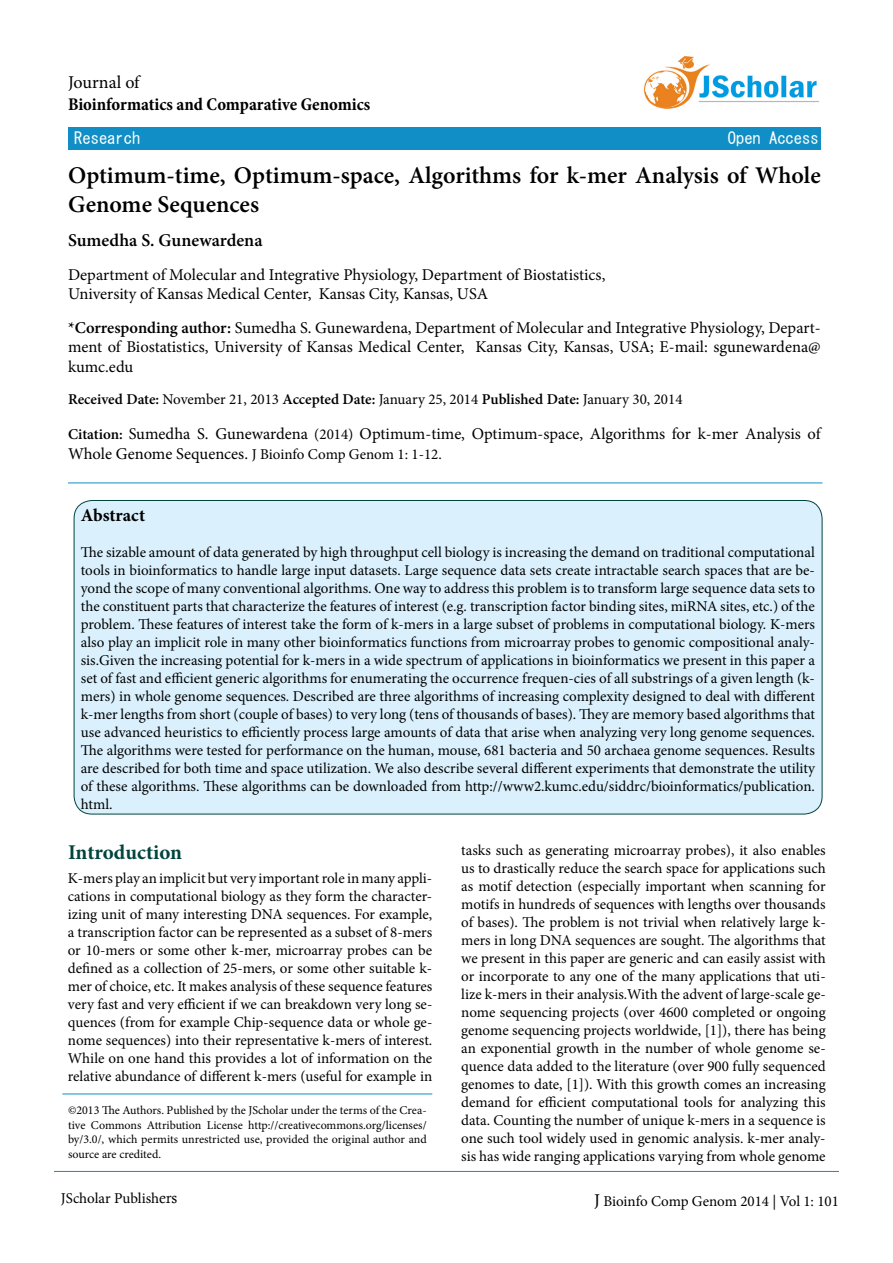
<style>
.page{position:relative;width:893px;height:1263px;background:#fff}
.page>*{position:absolute;margin:0;border:0;box-sizing:border-box;transform-origin:0 0}
.t1{font:600 24px/28.8px "Minion Pro";color:#000}
.t2{font:700 21px "Minion Pro";letter-spacing:-.005em;color:#01443e}
.t3{font:700 condensed 18px "Minion Pro";color:#000}
.t4{font:600 18px "Minion Pro";color:#000}
.t5{font:18px "Minion Pro";letter-spacing:-.005em;color:#000}
.t6{font:700 18px "Minion Pro";color:#000}
.t7{font:16.5px/19.8px "Minion Pro";color:#000}
.t8{font:16.5px "MS Gothic";color:#fff}
.t9{font:15px/18px "Minion Pro";color:#000;text-align:justify}
.t10{font:12px/14.4px "Minion Pro";color:#000;text-align:justify}
.s1{font-weight:600}
.s2{font-weight:600;font-size:15px}
.s3{font-size:15px}
.s4{font-size:16.5px}
.s5{font-family:"Calisto"}
.s6{font-size:18px}
</style>
<div class="page">
<hr style="left:54px;top:1171px;width:785px;height:1px;background:#108ec5">
<hr style="left:68px;top:483px;width:754px;height:1px;background:#108ec5">
<div style="left:68px;top:127px;width:753px;height:23px;background:#108ec5"></div>
<img style="left:643px;top:56px;width:176px;height:53px">
<div style="left:74px;top:500px;width:748px;height:314px;background:#daf1fd;border-radius:18px"></div>
<hr style="left:62px;top:1093px;width:370px;height:1px;background:#108ec5">
<p class="t5" style="left:68px;top:70px;width:73px">Journal of</p>
<p class="t3" style="left:68px;top:92px;width:304px">Bioinformatics and Comparative Genomics</p>
<p class="t8" style="left:74px;top:130px;width:68px">Research</p>
<p class="t8" style="left:728px;top:130px;width:92px">Open Access</p>
<h1 class="t1" style="left:68px;top:161px;width:754px">Optimum-time, Optimum-space, Algorithms for k-mer Analysis of Whole<br>Genome Sequences</h1>
<p class="t4" style="left:68px;top:228px;width:196px">Sumedha S. Gunewardena</p>
<p class="t7" style="left:68px;top:264px;width:539px">Department of Molecular and Integrative Physiology, Department of Biostatistics,<br>University of Kansas Medical Center, Kansas City, Kansas, USA</p>
<p class="t7" style="left:68px;top:317px;width:754px;text-align:justify"><span class="s1">*Corresponding author:</span> Sumedha S. Gunewardena, Department of Molecular and Integrative Physiology, Depart&shy;ment of Biostatistics, University of Kansas Medical Center, Kansas City, Kansas, USA; E-mail: sgunewardena@ kumc.edu</p>
<p class="t9" style="left:68px;top:391px;width:616px"><span class="s1">Received Date:</span> November 21, 2013 <span class="s1">Accepted Date:</span> January 25, 2014 <span class="s1">Published Date:</span> January 30, 2014</p>
<p class="t7" style="left:68px;top:424px;width:754px"><span class="s2">Citation:</span> Sumedha S. Gunewardena <span class="s3">(2014)</span> Optimum-time, Optimum-space, Algorithms for k-mer Analysis of</p>
<p class="t9" style="left:68px;top:445px;width:375px"><span class="s4">Whole Genome Sequences.</span> J Bioinfo Comp Genom 1: 1-12.</p>
<p class="t6" style="left:81px;top:502px;width:66px">Abstract</p>
<p class="t9" style="left:81px;top:543px;width:736px">The sizable amount of data generated by high throughput cell biology is increasing the demand on traditional computational tools in bioinformatics to handle large input datasets. Large sequence data sets create intractable search spaces that are be&shy;yond the scope of many conventional algorithms. One way to address this problem is to transform large sequence data sets to the constituent parts that characterize the features of interest (e.g. transcription factor binding sites, miRNA sites, etc.) of the problem. These features of interest take the form of k-mers in a large subset of problems in computational biology. K-mers also play an implicit role in many other bioinformatics functions from microarray probes to genomic compositional analy&shy;sis.Given the increasing potential for k-mers in a wide spectrum of applications in bioinformatics we present in this paper a set of fast and efficient generic algorithms for enumerating the occurrence frequen-cies of all substrings of a given length (k&shy;mers) in whole genome sequences. Described are three algorithms of increasing complexity designed to deal with different k-mer lengths from short (couple of bases) to very long (tens of thousands of bases). They are memory based algorithms that use advanced heuristics to efficiently process large amounts of data that arise when analyzing very long genome sequences.<br>The algorithms were tested for performance on the human, mouse, 681 bacteria and 50 archaea genome sequences. Results are described for both time and space utilization. We also describe several different experiments that demonstrate the utility of these algorithms. These algorithms can be downloaded from http://www2.kumc.edu/siddrc/bioinformatics/publication. html.</p>
<h2 class="t2" style="left:68px;top:838px;width:116px">Introduction</h2>
<p class="t9" style="left:68px;top:870px;width:366px">K-mers play an implicit but very important role in many appli&shy;cations in computational biology as they form the character&shy;izing unit of many interesting DNA sequences. For example, a transcription factor can be represented as a subset of 8-mers or 10-mers or some other k-mer, microarray probes can be defined as a collection of 25-mers, or some other suitable k&shy;mer of choice, etc. It makes analysis of these sequence features very fast and very efficient if we can breakdown very long se&shy;quences (from for example Chip-sequence data or whole ge&shy;nome sequences) into their representative k-mers of interest.<br>While on one hand this provides a lot of information on the relative abundance of different k-mers (useful for example in</p>
<p class="t10" style="left:68px;top:1103px;width:360px">©2013 The Authors. Published by the JScholar under the terms of the Crea&shy;tive Commons Attribution License http://creativecommons.org/licenses/ by/3.0/, which permits unrestricted use, provided the original author and source are credited.</p>
<p class="t9" style="left:61px;top:1189px;width:118px">JScholar Publish<span class="s5">ers</span></p>
<p class="t9" style="left:461px;top:841px;width:366px">tasks such as generating microarray probes), it also enables us to drastically reduce the search space for applications such as motif detection (especially important when scanning for motifs in hundreds of sequences with lengths over thousands of bases). The problem is not trivial when relatively large k&shy;mers in long DNA sequences are sought. The algorithms that we present in this paper are generic and can easily assist with or incorporate to any one of the many applications that uti&shy;lize k-mers in their analysis.With the advent of large-scale ge&shy;nome sequencing projects (over 4600 completed or ongoing genome sequencing projects worldwide, [1]), there has being an exponential growth in the number of whole genome se&shy;quence data added to the literature (over 900 fully sequenced genomes to date, [1]). With this growth comes an increasing demand for efficient computational tools for analyzing this data. Counting the number of unique k-mers in a sequence is one such tool widely used in genomic analysis. k-mer analy&shy;sis has wide ranging applications varying from whole genome</p>
<p class="t9" style="left:594px;top:1192px;width:246px"><span class="s6">J</span> Bioinfo Comp Genom 2014 | Vol 1: 101</p>
</div>
